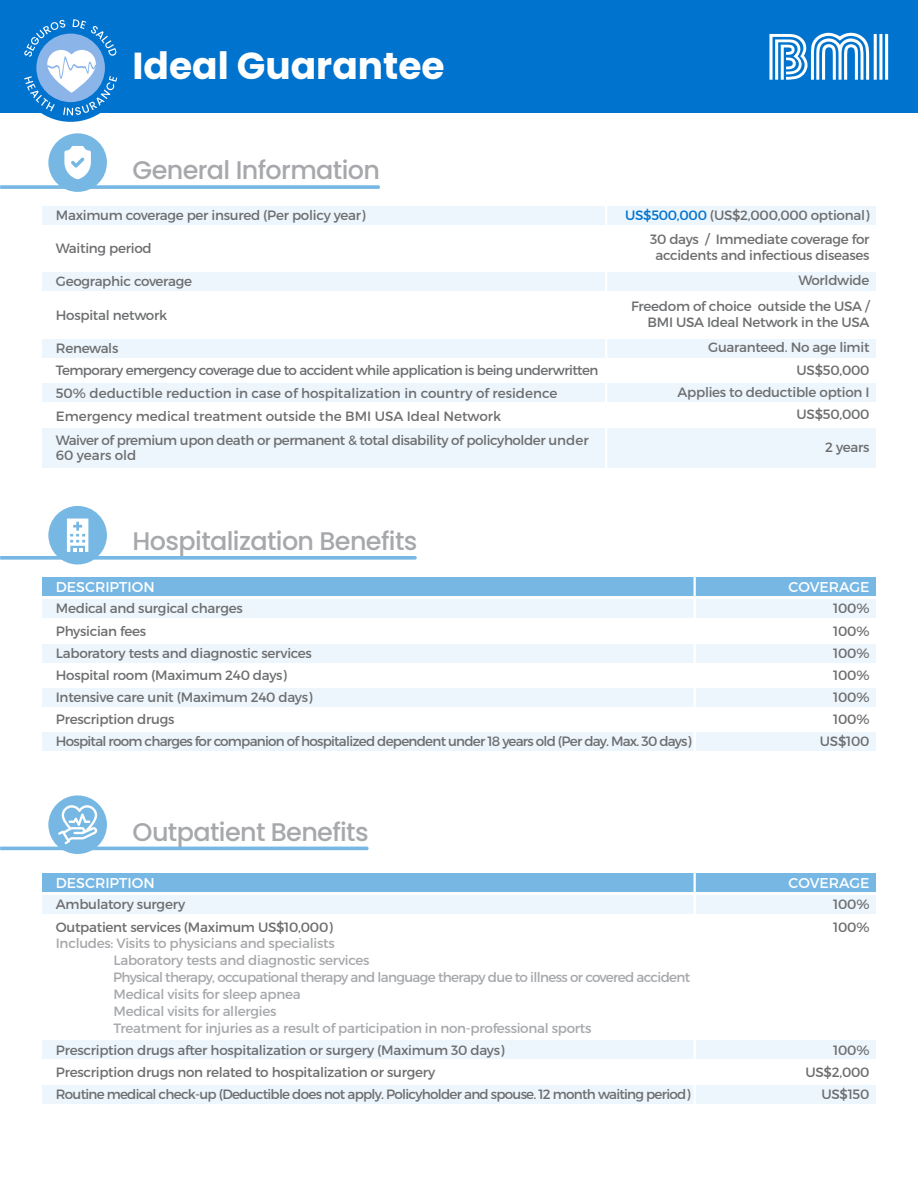
<style>
.page{position:relative;width:918px;height:1188px;background:#fff}
.page>*{position:absolute;margin:0;border:0;box-sizing:border-box;transform-origin:0 0}
.t1{font:700 37.65px "Poppins";color:#fff}
.t2{font:500 25.5px "Poppins";letter-spacing:-.025em;color:#a6a8ab}
.t3{font:14.25px "Montserrat";color:#fff}
.t4{font:13.5px/22px "Montserrat";letter-spacing:-.02em;color:#6d6e70;text-align:right}
.t5{font:13.5px/16.8px "Montserrat";letter-spacing:-.02em;color:#a6a8ab}
.t6{font:13.5px/22.5px "Montserrat";color:#6d6e70}
.s1{color:#0073ce}
</style>
<div class="page">
<div style="left:0;top:0;width:918px;height:112px;background:#0073ce"></div>
<div style="left:17px;top:14px;width:108px;height:108px;background:#0073ce;border-radius:50%"></div>
<svg style="left:24px;top:19px;width:93px;height:96px"></svg>
<svg style="left:769px;top:33px;width:100px;height:47px"></svg>
<hr style="left:885px;top:34px;width:3px;height:46px;background:#fff">
<hr style="left:879px;top:34px;width:3px;height:46px;background:#fff">
<hr style="left:874px;top:34px;width:3px;height:46px;background:#fff">
<div style="left:42px;top:644px;width:834px;height:19px;background:#edf6fc"></div>
<div style="left:42px;top:688px;width:834px;height:19px;background:#edf6fc"></div>
<div style="left:42px;top:732px;width:834px;height:19px;background:#edf6fc"></div>
<div style="left:42px;top:599px;width:834px;height:19px;background:#edf6fc"></div>
<div style="left:42px;top:577px;width:834px;height:19px;background:#76b7e4"></div>
<hr style="left:694px;top:573px;width:2px;height:187px;background:#fff">
<div style="left:42px;top:206px;width:834px;height:19px;background:#edf6fc"></div>
<div style="left:42px;top:272px;width:834px;height:19px;background:#edf6fc"></div>
<div style="left:42px;top:339px;width:834px;height:19px;background:#edf6fc"></div>
<div style="left:42px;top:383px;width:834px;height:19px;background:#edf6fc"></div>
<div style="left:42px;top:428px;width:834px;height:40px;background:#edf6fc"></div>
<hr style="left:605px;top:206px;width:2px;height:270px;background:#fff">
<div style="left:42px;top:1040px;width:834px;height:19px;background:#edf6fc"></div>
<div style="left:42px;top:1085px;width:834px;height:19px;background:#edf6fc"></div>
<div style="left:42px;top:895px;width:834px;height:19px;background:#edf6fc"></div>
<div style="left:42px;top:873px;width:834px;height:19px;background:#76b7e4"></div>
<hr style="left:694px;top:869px;width:2px;height:241px;background:#fff">
<div style="left:48px;top:506px;width:59px;height:59px;background:#76b7e4;border-radius:50%"></div>
<svg style="left:0;top:519px;width:417px;height:41px"></svg>
<div style="left:48px;top:795px;width:59px;height:59px;background:#76b7e4;border-radius:50%"></div>
<svg style="left:0;top:805px;width:369px;height:45px"></svg>
<svg style="left:0;top:185px;width:380px;height:4px"></svg>
<div style="left:48px;top:133px;width:59px;height:59px;background:#76b7e4;border-radius:50%"></div>
<svg style="left:64px;top:146px;width:27px;height:33px"></svg>
<h1 class="t1" style="left:132px;top:44px;width:314px">Ideal Guarantee</h1>
<h2 class="t2" style="left:133px;top:155px;width:249px">General Information</h2>
<p class="t4" style="left:56px;top:204px;width:311px">Maximum coverage per insured (Per policy year)</p>
<p class="t4" style="left:56px;top:237px;width:97px">Waiting period</p>
<p class="t4" style="left:56px;top:270px;width:138px">Geographic coverage</p>
<p class="t4" style="left:56px;top:304px;width:113px">Hospital network</p>
<p class="t6" style="left:56px;top:337px;width:544px">Renewals<br>Temporary emergency coverage due to accident while application is being underwritten 50% deductible reduction in case of hospitalization in country of residence Emergency medical treatment outside the BMI USA Ideal Network</p>
<p class="t4" style="left:56px;top:432px;width:534px;line-height:15.3px;text-align:left">Waiver of premium upon death or permanent &amp; total disability of policyholder under<br>60 years old</p>
<h2 class="t2" style="left:133px;top:526px;width:286px">Hospitalization Benefits</h2>
<p class="t4" style="left:625px;top:203px;width:246px;line-height:24.3px"><span class="s1">US$500,000</span> (US$2,000,000 optional)<br>30 days / Immediate coverage for</p>
<p class="t4" style="left:631px;top:242px;width:240px;line-height:25.8px">accidents and infectious diseases<br>Worldwide<br>Freedom of choice outside the USA /</p>
<p class="t4" style="left:648px;top:309px;width:223px;line-height:25.8px">BMI USA Ideal Network in the USA<br>Guaranteed. No age limit</p>
<p class="t4" style="left:677px;top:359px;width:193px">US$50,000<br>Applies to deductible option I<br>US$50,000</p>
<p class="t4" style="left:825px;top:436px;width:46px">2 years</p>
<p class="t3" style="left:56px;top:578px;width:100px">DESCRIPTION</p>
<p class="t3" style="left:789px;top:578px;width:82px">COVERAGE</p>
<p class="t4" style="left:56px;top:598px;width:637px;text-align:left">Medical and surgical charges<br>Physician fees<br>Laboratory tests and diagnostic services<br>Hospital room (Maximum 240 days)<br>Intensive care unit (Maximum 240 days)<br>Prescription drugs<br>Hospital room charges for companion of hospitalized dependent under 18 years old (Per day. Max. 30 days)</p>
<p class="t4" style="left:820px;top:598px;width:51px">100%<br>100%<br>100%<br>100%<br>100%<br>100%<br>US$100</p>
<h2 class="t2" style="left:133px;top:817px;width:238px">Outpatient Benefits</h2>
<p class="t3" style="left:56px;top:874px;width:100px">DESCRIPTION</p>
<p class="t3" style="left:789px;top:874px;width:82px">COVERAGE</p>
<p class="t4" style="left:56px;top:893px;width:278px;text-align:left">Ambulatory surgery<br>Outpatient services (Maximum US$10,000)</p>
<p class="t5" style="left:113px;top:935px;width:579px;text-indent:-57px">Includes: Visits to physicians and specialists<br>Laboratory tests and diagnostic services<br>Physical therapy, occupational therapy and language therapy due to illness or covered accident Medical visits for sleep apnea<br>Medical visits for allergies<br>Treatment for injuries as a result of participation in non-professional sports</p>
<p class="t4" style="left:56px;top:1039px;width:636px;text-align:left">Prescription drugs after hospitalization or surgery (Maximum 30 days)<br>Prescription drugs non related to hospitalization or surgery<br>Routine medical check-up (Deductible does not apply. Policyholder and spouse. 12 month waiting period)</p>
<p class="t4" style="left:833px;top:893px;width:38px;text-align:left">100%<br>100%</p>
<p class="t4" style="left:805px;top:1039px;width:66px">100%<br>US$2,000<br>US$150</p>
</div>
